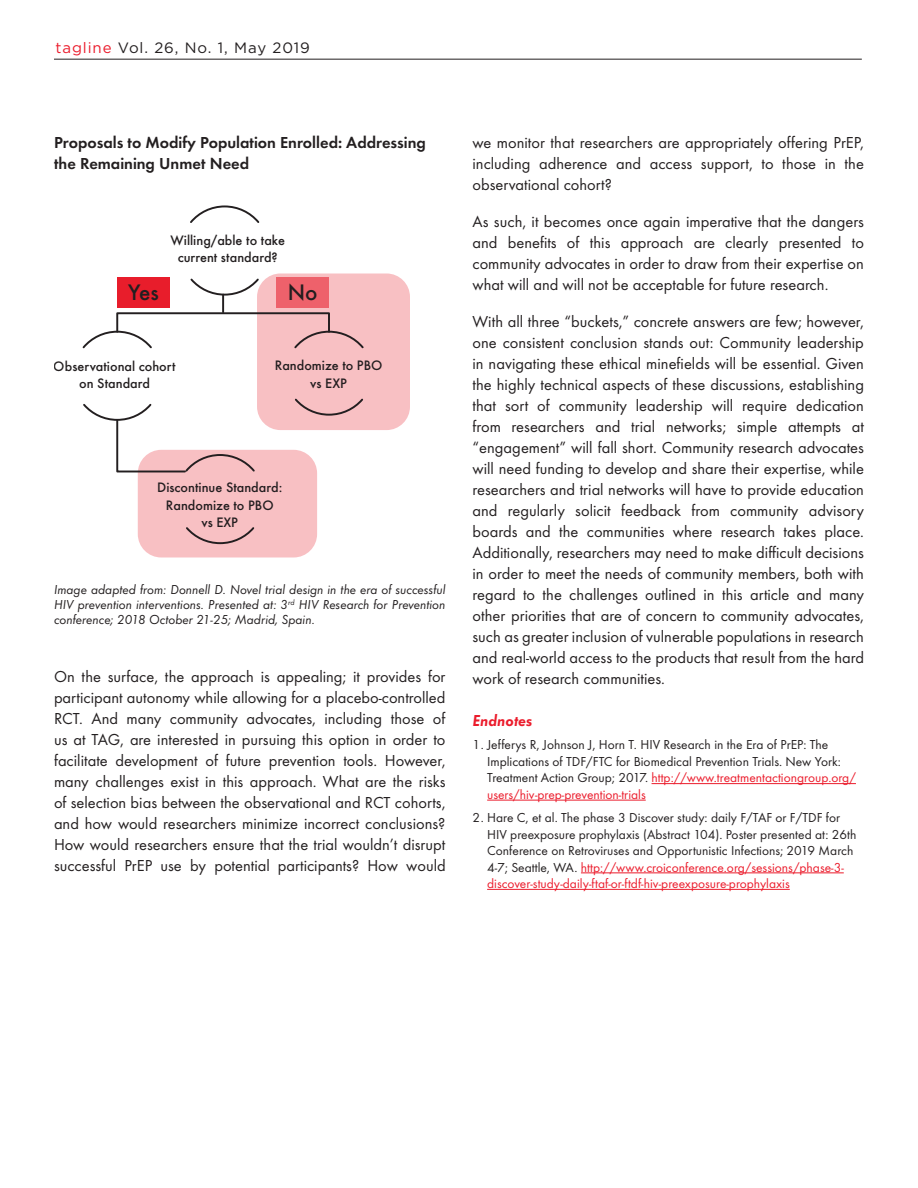
<style>
.page{position:relative;width:918px;height:1188px;background:#fff}
.page>*{position:absolute;margin:0;border:0;box-sizing:border-box;transform-origin:0 0}
.t1{font:500 23.25px "Futura T";color:#231f20}
.t2{font:16.5px/21px "Futura T";color:#231f20;text-align:justify}
.t3{font:600 16.5px/21px "Futura T";color:#231f20}
.t4{font:italic 600 16.5px "Futura T";color:#eb1c2c}
.t5{font:15px "Gotham";letter-spacing:.06em;color:#231f20}
.t6{font:500 14.25px/17.1px "Futura T";color:#231f20;text-align:center}
.t7{font:13.5px/16.5px "Futura T";color:#231f20}
.t8{font:italic 13.5px/15px "Futura T";color:#231f20;text-align:justify}
.s1{color:#eb1c2c}
</style>
<div class="page">
<hr style="left:54px;top:59px;width:808px;height:1px;background:#231f20">
<div style="left:257px;top:273px;width:153px;height:157px;background:#f8c0c3;border-radius:23px"></div>
<div style="left:117px;top:277px;width:53px;height:31px;background:#e81d2b"></div>
<div style="left:276px;top:277px;width:53px;height:31px;background:#ee616b"></div>
<div style="left:138px;top:450px;width:179px;height:107px;background:#f8c0c3;border-radius:23px"></div>
<svg style="left:190px;top:205px;width:70px;height:18px"></svg>
<svg style="left:82px;top:330px;width:70px;height:19px"></svg>
<svg style="left:295px;top:398px;width:68px;height:18px"></svg>
<svg style="left:294px;top:330px;width:70px;height:19px"></svg>
<svg style="left:186px;top:527px;width:69px;height:18px"></svg>
<svg style="left:83px;top:403px;width:174px;height:70px"></svg>
<div style="left:116px;top:312px;width:214px;height:21px;border:2px solid #231f20"></div>
<svg style="left:190px;top:278px;width:71px;height:34px"></svg>
<hr style="left:652px;top:783px;width:204px;height:1px;background:#eb1c2c">
<hr style="left:487px;top:800px;width:159px;height:1px;background:#eb1c2c">
<hr style="left:581px;top:872px;width:263px;height:1px;background:#eb1c2c">
<hr style="left:487px;top:889px;width:303px;height:1px;background:#eb1c2c">
<p class="t5" style="left:56px;top:39px;width:256px"><span class="s1">tagline</span> Vol. 26, No. 1, May 2019</p>
<p class="t3" style="left:54px;top:131px;width:373px">Proposals to Modify Population Enrolled: Addressing the Remaining Unmet Need</p>
<p class="t6" style="left:170px;top:232px;width:116px">Willing/able to take current standard?</p>
<h1 class="t1" style="left:128px;top:279px;width:32px">Yes</h1>
<h1 class="t1" style="left:288px;top:279px;width:31px">No</h1>
<p class="t6" style="left:54px;top:357px;width:123px">Observational cohort on Standard</p>
<p class="t6" style="left:275px;top:357px;width:109px">Randomize to PBO vs EXP</p>
<p class="t6" style="left:157px;top:479px;width:127px">Discontinue Standard:<br>Randomize to PBO<br>vs EXP</p>
<p class="t8" style="left:54px;top:582px;width:393px">Image adapted from: Donnell D. Novel trial design in the era of successful HIV prevention interventions. Presented at: 3<sup>rd</sup> HIV Research for Prevention conference; 2018 October 21-25; Madrid, Spain.</p>
<p class="t2" style="left:54px;top:666px;width:393px">On the surface, the approach is appealing; it provides for participant autonomy while allowing for a placebo-controlled RCT. And many community advocates, including those of us at TAG, are interested in pursuing this option in order to facilitate development of future prevention tools. However, many challenges exist in this approach. What are the risks of selection bias between the observational and RCT cohorts, and how would researchers minimize incorrect conclusions?<br>How would researchers ensure that the trial wouldn’t disrupt successful PrEP use by potential participants? How would</p>
<p class="t2" style="left:473px;top:132px;width:393px">we monitor that researchers are appropriately offering PrEP, including adherence and access support, to those in the observational cohort?</p>
<p class="t2" style="left:473px;top:211px;width:393px">As such, it becomes once again imperative that the dangers and benefits of this approach are clearly presented to community advocates in order to draw from their expertise on what will and will not be acceptable for future research.</p>
<p class="t2" style="left:473px;top:311px;width:393px">With all three “buckets,” concrete answers are few; however, one consistent conclusion stands out: Community leadership in navigating these ethical minefields will be essential. Given the highly technical aspects of these discussions, establishing that sort of community leadership will require dedication from researchers and trial networks; simple attempts at “engagement” will fall short. Community research advocates will need funding to develop and share their expertise, while researchers and trial networks will have to provide education and regularly solicit feedback from community advisory boards and the communities where research takes place.<br>Additionally, researchers may need to make difficult decisions in order to meet the needs of community members, both with regard to the challenges outlined in this article and many other priorities that are of concern to community advocates, such as greater inclusion of vulnerable populations in research and real-world access to the products that result from the hard work of research communities.</p>
<p class="t4" style="left:472px;top:711px;width:61px">Endnotes</p>
<p class="t7" style="left:487px;top:736px;width:370px;text-indent:-15px">1. Jefferys R, Johnson J, Horn T. HIV Research in the Era of PrEP: The Implications of TDF/FTC for Biomedical Prevention Trials. New York:<br>Treatment Action Group; 2017. <span class="s1">http://www.treatmentactiongroup.org/ users/hiv-prep-prevention-trials</span></p>
<p class="t7" style="left:487px;top:809px;width:371px;text-indent:-15px">2. Hare C, et al. The phase 3 Discover study: daily F/TAF or F/TDF for HIV preexposure prophylaxis (Abstract 104). Poster presented at: 26th Conference on Retroviruses and Opportunistic Infections; 2019 March 4-7; Seattle, WA. <span class="s1">http://www.croiconference.org/sessions/phase-3- discover-study-daily-ftaf-or-ftdf-hiv-preexposure-prophylaxis</span></p>
</div>
